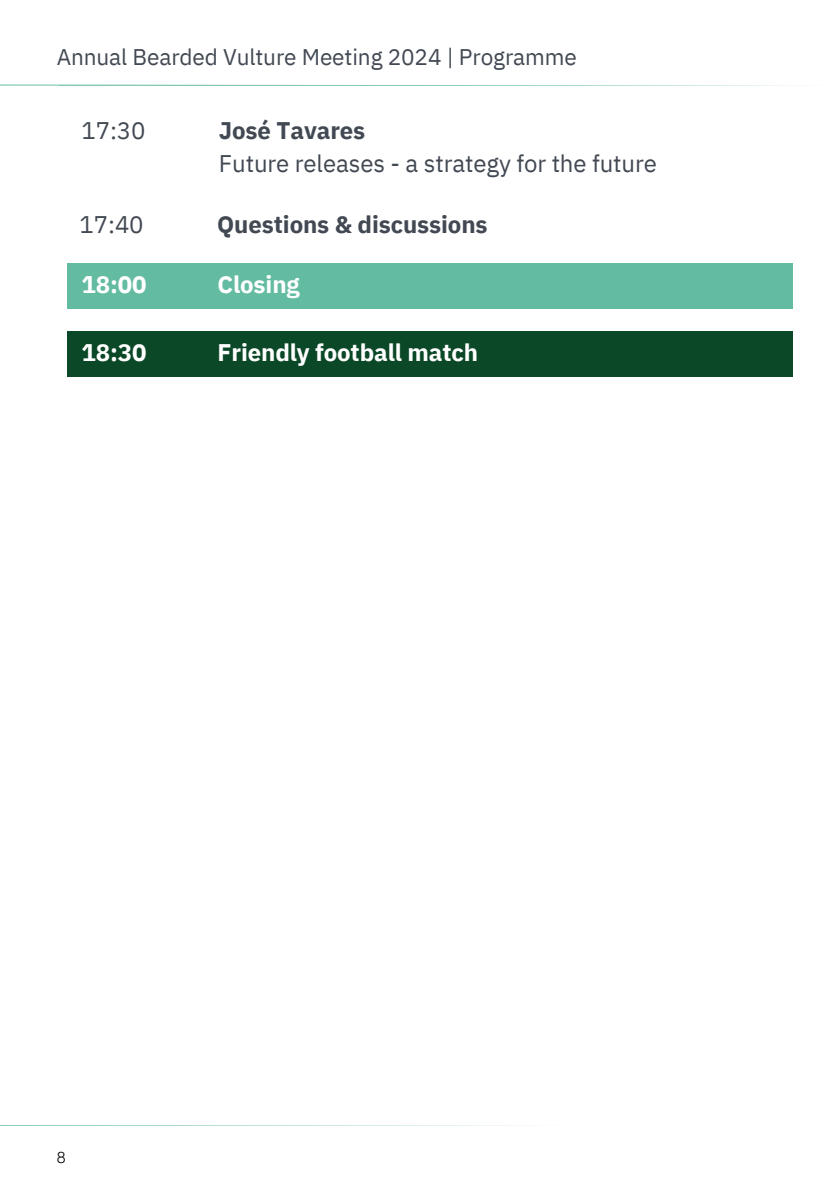
<style>
.page{position:relative;width:839px;height:1191px;background:#fff}
.page>*{position:absolute;margin:0;border:0;box-sizing:border-box;transform-origin:0 0}
.t1{font:24px "IBM Plex Sans";letter-spacing:-.005em;color:#424953}
.t2{font:700 24px "IBM Plex Sans";letter-spacing:-.005em;color:#fff}
.t3{font:700 24px "IBM Plex Sans";letter-spacing:-.005em;color:#424953}
.t4{font:22.6px "IBM Plex Sans";letter-spacing:-.005em;color:#424953}
.t5{font:300 16px "Helvetica";color:#000}
</style>
<div class="page">
<svg style="left:0;top:85px;width:790px;height:1px"></svg>
<svg style="left:0;top:1125px;width:521px;height:1px"></svg>
<div style="left:68px;top:331px;width:724px;height:46px;background:#0b4827"></div>
<div style="left:68px;top:263px;width:724px;height:45px;background:#63bba2"></div>
<p class="t4" style="left:57px;top:42px;width:521px">Annual Bearded Vulture Meeting 2024 | Programme</p>
<p class="t1" style="left:81px;top:115px;width:66px">17:30</p>
<p class="t3" style="left:219px;top:115px;width:148px">José Tavares</p>
<p class="t1" style="left:219px;top:148px;width:439px">Future releases - a strategy for the future</p>
<h1 class="t1" style="left:79px;top:209px;width:66px">17:40</h1>
<h1 class="t3" style="left:217px;top:208px;width:272px">Questions &amp; discussions</h1>
<p class="t2" style="left:81px;top:268px;width:67px">18:00</p>
<h1 class="t2" style="left:217px;top:269px;width:84px">Closing</h1>
<h1 class="t2" style="left:81px;top:336px;width:67px">18:30</h1>
<h1 class="t2" style="left:217px;top:337px;width:262px">Friendly football match</h1>
<p class="t5" style="left:57px;top:1147px;width:10px">8</p>
</div>
